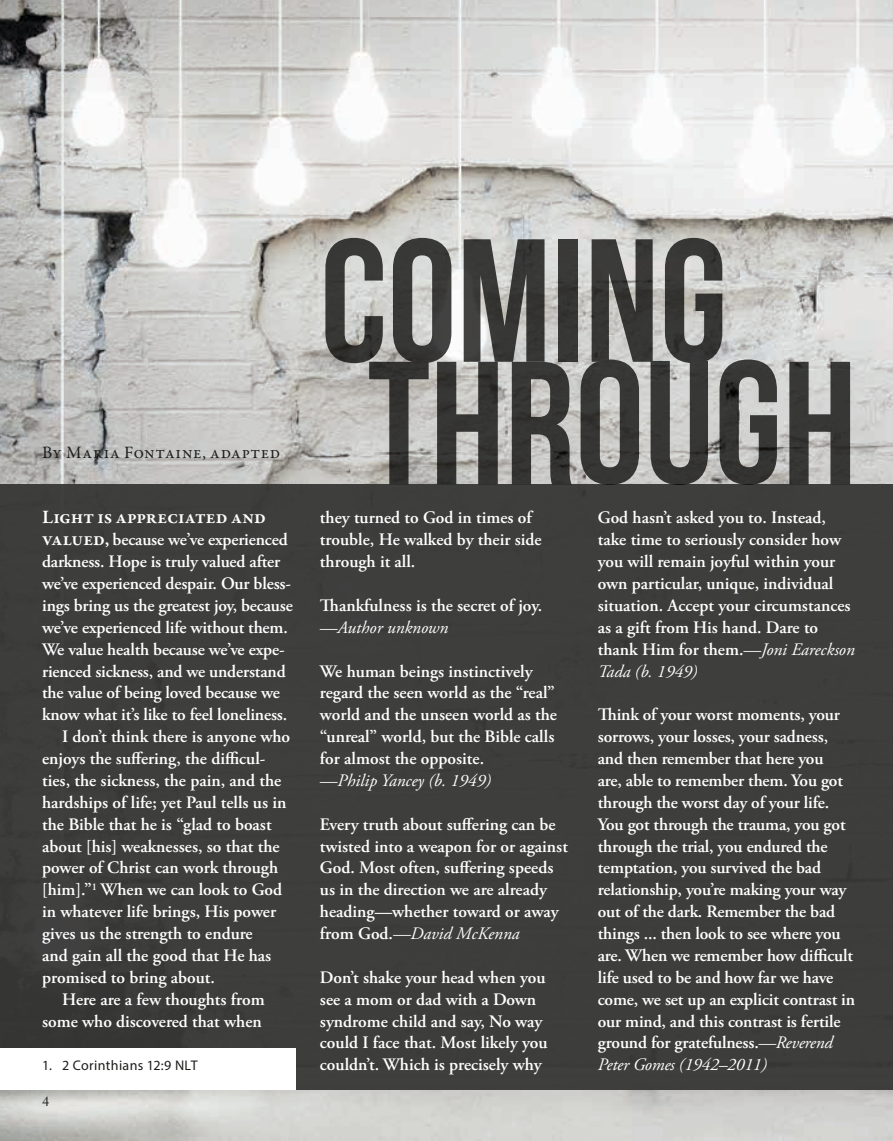
<style>
.page{position:relative;width:893px;height:1141px;background:#fff}
.page>*{position:absolute;margin:0;border:0;box-sizing:border-box;transform-origin:0 0}
.t1{font:175px "Bebas Neue";color:#373736}
.t2{font:600 19.25px "Garamond Premr Pro";color:#fff}
.t3{font:600 17.5px/21.9px "Adobe Garamond Pro";color:#fff}
.t4{font:italic 17.5px "Adobe Garamond Pro";color:#fff}
.t5{font:17.5px "Garamond Premr Pro";letter-spacing:.04em;color:#1d1d1b}
.t6{font:14px "Myriad Pro";letter-spacing:.025em;color:#1d1d1b}
.t7{font:14px "Adobe Caslon Pro";color:#1d1d1b}
.s1{font-weight:400;font-style:italic}
.s2{font-family:"Garamond Premr Pro";font-size:19.25px}
</style>
<div class="page">
<img style="left:0;top:0;width:893px;height:1141px">
<div style="left:836px;top:1114px;width:57px;height:27px;background:#d2d2d1"></div>
<div style="left:0;top:484px;width:893px;height:606px;background:#3e3e3d"></div>
<div style="left:0;top:1048px;width:295px;height:42px;background:#fff"></div>
<p class="t5" style="left:42px;top:442px;width:240px">By Maria Fontaine, adapted</p>
<h1 class="t1" style="left:320px;top:205px;width:409px">COMING</h1>
<h1 class="t1" style="left:368px;top:328px;width:491px">THROUGH</h1>
<p class="t3" style="left:320px;top:507px;width:223px">they turned to God in times of trouble, He walked by their side through it all.</p>
<p class="t3" style="left:320px;top:595px;width:224px">Thankfulness is the secret of joy.</p>
<p class="t4" style="left:320px;top:617px;width:130px">—Author unknown</p>
<p class="t3" style="left:320px;top:660px;width:239px">We human beings instinctively regard the seen world as the “real” world and the unseen world as the “unreal” world, but the Bible calls for almost the opposite.</p>
<p class="t4" style="left:320px;top:770px;width:173px">—Philip Yancey (b. 1949)</p>
<p class="t3" style="left:320px;top:813px;width:249px">Every truth about suffering can be twisted into a weapon for or against<br>God. Most often, suffering speeds us in the direction we are already heading—whether toward or away from God.<span class="s1">—David McKenna</span></p>
<p class="t3" style="left:320px;top:967px;width:229px">Don’t shake your head when you see a mom or dad with a Down syndrome child and say, No way could I face that. Most likely you couldn’t. Which is precisely why</p>
<p class="t3" style="left:598px;top:507px;width:259px">God hasn’t asked you to. Instead, take time to seriously consider how you will remain joyful within your own particular, unique, individual situation. Accept your circumstances as a gift from His hand. Dare to thank Him for them.<span class="s1">—Joni Eareckson<br>Tada (b. 1949)</span></p>
<p class="t3" style="left:598px;top:704px;width:259px">Think of your worst moments, your sorrows, your losses, your sadness, and then remember that here you<br>are, able to remember them. You got through the worst day of your life.<br>You got through the trauma, you got through the trial, you endured the temptation, you survived the bad relationship, you’re making your way out of the dark. Remember the bad things ... then look to see where you are. When we remember how difficult life used to be and how far we have come, we set up an explicit contrast in our mind, and this contrast is fertile ground for gratefulness.<span class="s1">—Reverend</span></p>
<p class="t2" style="left:42px;top:506px;width:225px">Light is appreciated and</p>
<p class="t3" style="left:42px;top:529px;width:247px"><span class="s2">valued,</span> because we’ve experienced</p>
<p class="t3" style="left:42px;top:551px;width:240px">darkness. Hope is truly valued after</p>
<p class="t3" style="left:42px;top:573px;width:250px">we’ve experienced despair. Our bless-</p>
<p class="t3" style="left:42px;top:595px;width:252px">ings bring us the greatest joy, because</p>
<p class="t3" style="left:42px;top:617px;width:247px">we’ve experienced life without them.</p>
<p class="t3" style="left:42px;top:638px;width:244px">We value health because we’ve expe-</p>
<p class="t3" style="left:42px;top:660px;width:245px">rienced sickness, and we understand</p>
<p class="t3" style="left:42px;top:682px;width:239px">the value of being loved because we</p>
<p class="t3" style="left:42px;top:704px;width:247px">know what it’s like to feel loneliness.</p>
<p class="t3" style="left:62px;top:726px;width:230px">I don’t think there is anyone who</p>
<p class="t3" style="left:42px;top:748px;width:225px">enjoys the suffering, the difficul-</p>
<p class="t3" style="left:42px;top:770px;width:241px">ties, the sickness, the pain, and the</p>
<p class="t3" style="left:42px;top:792px;width:246px">hardships of life; yet Paul tells us in</p>
<p class="t3" style="left:42px;top:813px;width:231px">the Bible that he is “glad to boast</p>
<p class="t3" style="left:42px;top:835px;width:239px">about [his] weaknesses, so that the</p>
<p class="t3" style="left:42px;top:857px;width:237px">power of Christ can work through</p>
<p class="t3" style="left:42px;top:879px;width:242px">[him].”<sup>1</sup> When we can look to God</p>
<p class="t3" style="left:42px;top:901px;width:235px">in whatever life brings, His power</p>
<p class="t3" style="left:42px;top:923px;width:212px">gives us the strength to endure</p>
<p class="t3" style="left:42px;top:945px;width:231px">and gain all the good that He has</p>
<p class="t3" style="left:42px;top:967px;width:174px">promised to bring about.</p>
<p class="t3" style="left:62px;top:988px;width:204px">Here are a few thoughts from</p>
<p class="t3" style="left:42px;top:1010px;width:221px">some who discovered that when</p>
<p class="t6" style="left:42px;top:1057px;width:157px">1. 2 Corinthians 12:9 NLT</p>
<p class="t4" style="left:598px;top:1054px;width:171px">Peter Gomes (1942–2011)</p>
<p class="t7" style="left:42px;top:1093px;width:8px">4</p>
</div>
